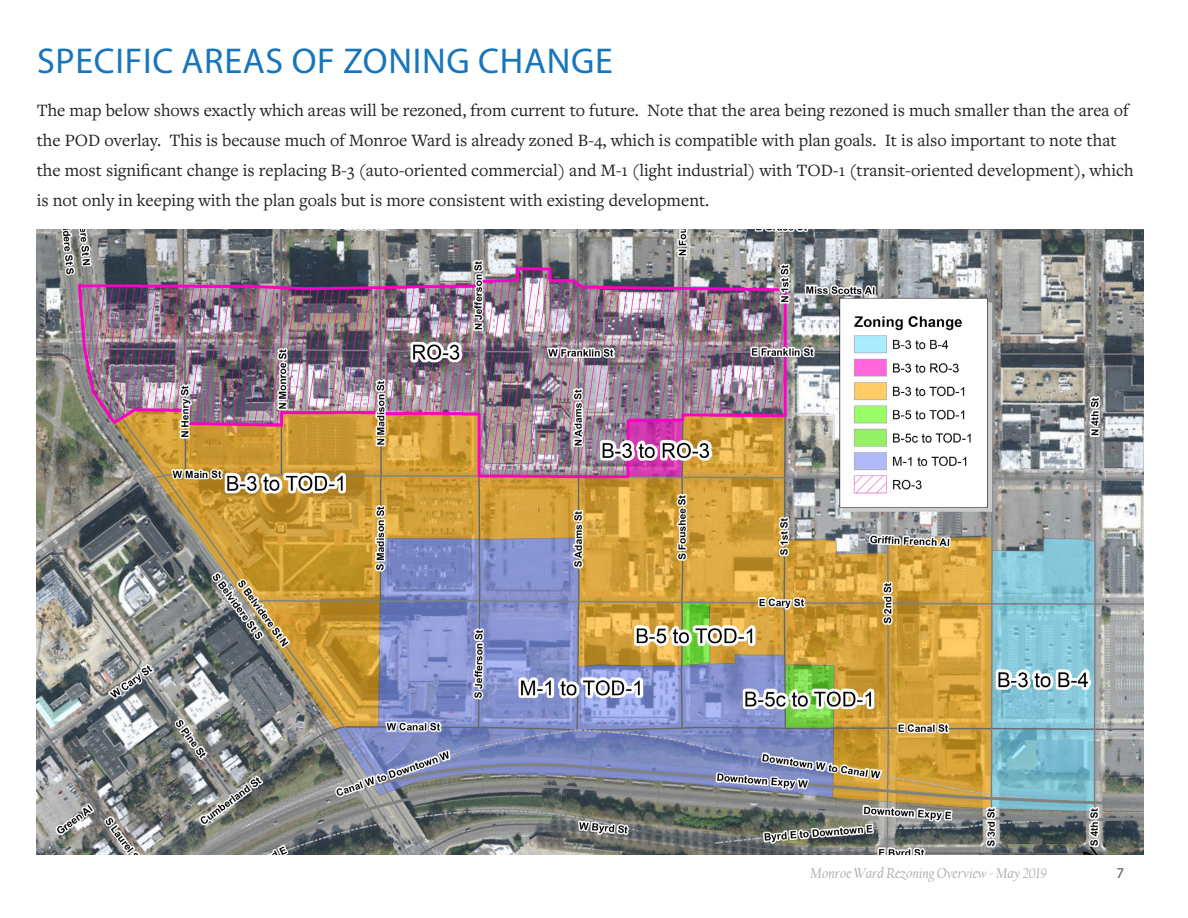
<style>
.page{position:relative;width:1188px;height:918px;background:#fff}
.page>*{position:absolute;margin:0;border:0;box-sizing:border-box;transform-origin:0 0}
.t1{font:36px "Myriad Pro";letter-spacing:.02em;color:#1775bc}
.Paragraph_Style_1{font:18px/30px "Freight Text Pro";color:#231f20}
.t2{font:italic 15px "Californian FB";color:#a9a9a9}
.t3{font:15px "Myriad Pro";color:#57585a}
</style>
<div class="page">
<img style="left:37px;top:230px;width:1106px;height:625px">
<p class="t1" style="left:37px;top:39px;width:577px">SPECIFIC AREAS OF ZONING CHANGE</p>
<p class="Paragraph_Style_1" style="left:37px;top:95px;width:1098px">The map below shows exactly which areas will be rezoned, from current to future. Note that the area being rezoned is much smaller than the area of the POD overlay. This is because much of Monroe Ward is already zoned B-4, which is compatible with plan goals. It is also important to note that the most significant change is replacing B-3 (auto-oriented commercial) and M-1 (light industrial) with TOD-1 (transit-oriented development), which is not only in keeping with the plan goals but is more consistent with existing development.</p>
<p class="t2" style="left:811px;top:865px;width:238px">Monroe Ward Rezoning Overview - May 2019</p>
<p class="t3" style="left:1116px;top:864px;width:9px">7</p>
</div>
